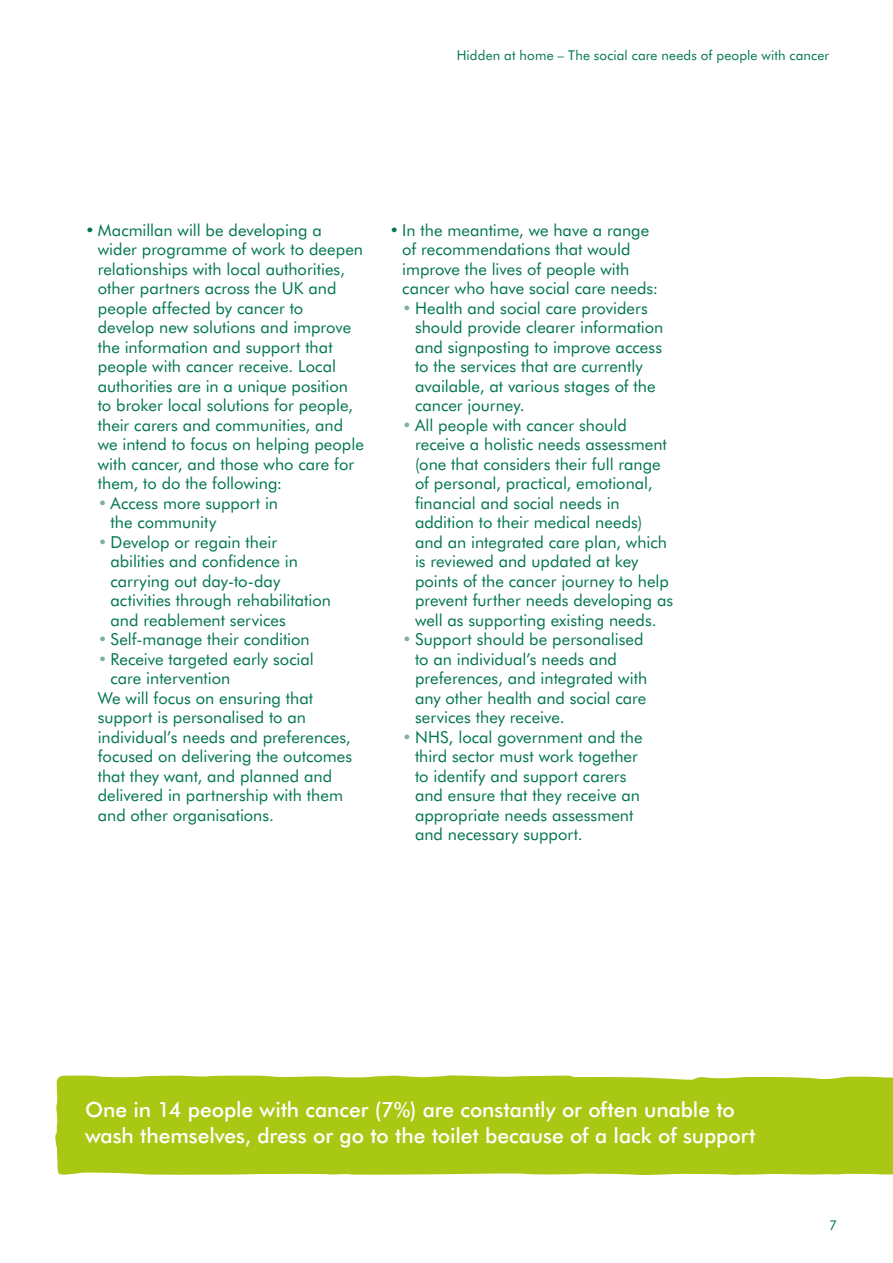
<style>
.page{position:relative;width:893px;height:1263px;background:#fff}
.page>*{position:absolute;margin:0;border:0;box-sizing:border-box;transform-origin:0 0}
.t1{font:500 21px/25.2px "Futura BT";letter-spacing:-.005em;color:#fff}
.t2{font:16.5px/19.5px "Futura BT";color:#007550}
.t3{font:13.5px "Futura BT";letter-spacing:.01em;color:#007550}
.s1{color:#7cb39e}
</style>
<div class="page">
<div style="left:55px;top:1075px;width:838px;height:100px;background:#a8c813"></div>
<p class="t3" style="left:457px;top:47px;width:374px">Hidden at home – The social care needs of people with cancer</p>
<p class="t2" style="left:98px;top:220px;width:268px;text-indent:-13px">• Macmillan will be developing a wider programme of work to deepen relationships with local authorities, other partners across the UK and people affected by cancer to<br>develop new solutions and improve the information and support that people with cancer receive. Local authorities are in a unique position to broker local solutions for people, their carers and communities, and we intend to focus on helping people with cancer, and those who care for them, to do the following:</p>
<p class="t2" style="left:111px;top:493px;width:169px;text-indent:-13px"><span class="s1">•</span> Access more support in the community</p>
<p class="t2" style="left:111px;top:532px;width:222px;text-indent:-13px"><span class="s1">•</span> Develop or regain their abilities and confidence in carrying out day-to-day activities through rehabilitation and reablement services</p>
<p class="t2" style="left:98px;top:629px;width:213px"><span class="s1">•</span> Self-manage their condition</p>
<p class="t2" style="left:98px;top:649px;width:217px"><span class="s1">•</span> Receive targeted early social</p>
<p class="t2" style="left:111px;top:668px;width:121px">care intervention</p>
<p class="t2" style="left:98px;top:688px;width:217px">We will focus on ensuring that</p>
<p class="t2" style="left:98px;top:707px;width:210px">support is personalised to an</p>
<p class="t2" style="left:98px;top:727px;width:254px">individual’s needs and preferences,</p>
<p class="t2" style="left:98px;top:746px;width:256px">focused on delivering the outcomes</p>
<p class="t2" style="left:98px;top:766px;width:236px">that they want, and planned and</p>
<p class="t2" style="left:98px;top:785px;width:247px">delivered in partnership with them</p>
<p class="t2" style="left:98px;top:805px;width:178px">and other organisations.</p>
<p class="t2" style="left:402px;top:220px;width:257px;text-indent:-13px">• In the meantime, we have a range of recommendations that would improve the lives of people with cancer who have social care needs:</p>
<p class="t2" style="left:415px;top:298px;width:250px;text-indent:-13px"><span class="s1">•</span> Health and social care providers should provide clearer information and signposting to improve access to the services that are currently available, at various stages of the cancer journey.</p>
<p class="t2" style="left:415px;top:415px;width:260px;text-indent:-13px"><span class="s1">•</span> All people with cancer should receive a holistic needs assessment (one that considers their full range of personal, practical, emotional, financial and social needs in addition to their medical needs) and an integrated care plan, which is reviewed and updated at key points of the cancer journey to help prevent further needs developing as well as supporting existing needs.</p>
<p class="t2" style="left:415px;top:629px;width:234px;text-indent:-13px"><span class="s1">•</span> Support should be personalised to an individual’s needs and preferences, and integrated with any other health and social care services they receive.</p>
<p class="t2" style="left:415px;top:727px;width:229px;text-indent:-13px"><span class="s1">•</span> NHS, local government and the third sector must work together to identify and support carers and ensure that they receive an appropriate needs assessment and necessary support.</p>
<p class="t1" style="left:85px;top:1097px;width:672px">One in 14 people with cancer (7%) are constantly or often unable to wash themselves, dress or go to the toilet because of a lack of support</p>
<p class="t3" style="left:829px;top:1217px;width:9px">7</p>
</div>
